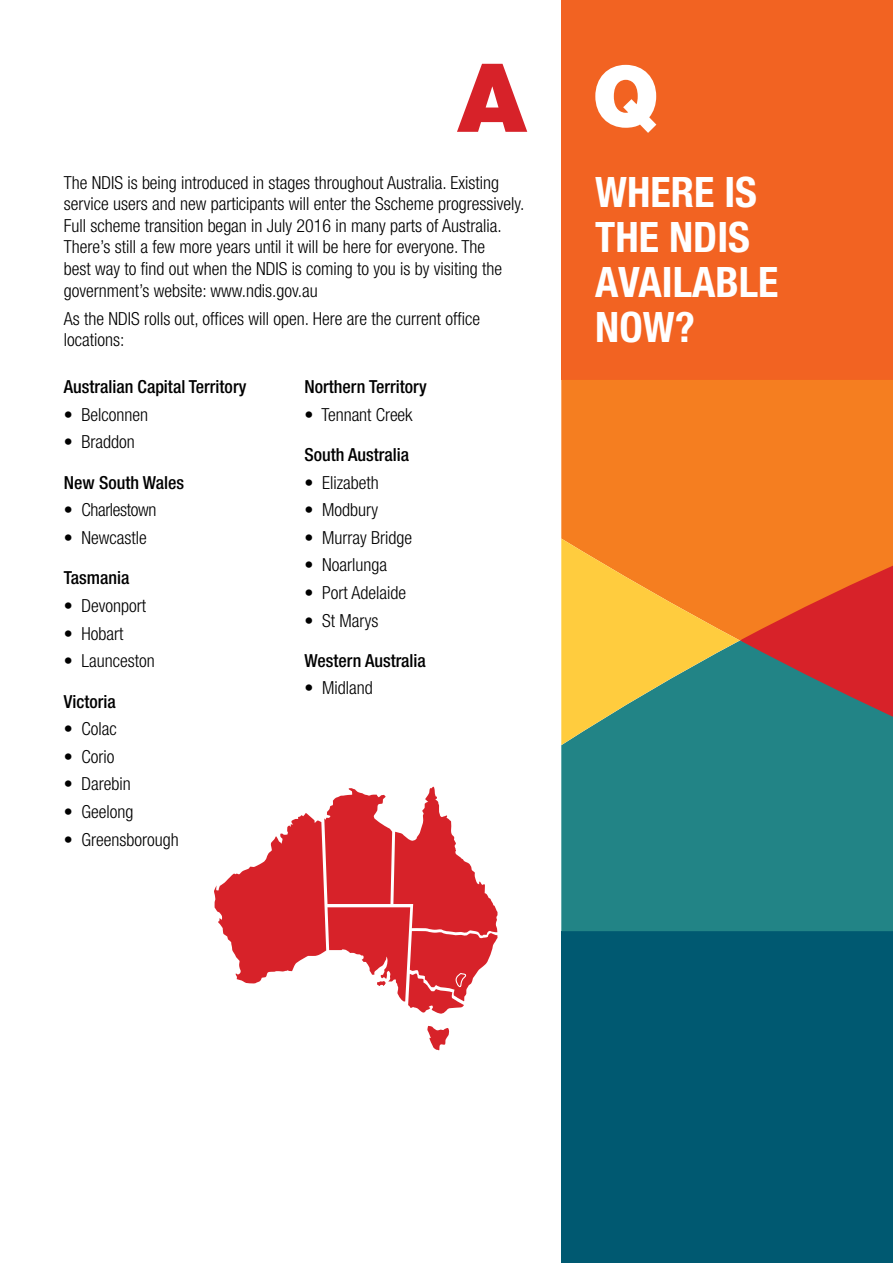
<style>
.page{position:relative;width:893px;height:1263px;background:#fff}
.page>*{position:absolute;margin:0;border:0;box-sizing:border-box;transform-origin:0 0}
.t1{font:700 condensed 42px/45px "Helvetica Neue";color:#fff}
.t2{font:300 condensed 18px/21.6px "Helvetica Neue";color:#000}
.t3{font:500 condensed 18px "Helvetica Neue";color:#000}
.t4{font:300 condensed 18px "Helvetica Neue";letter-spacing:-.02em;color:#000}
</style>
<div class="page">
<div style="left:561px;top:172px;width:332px;height:208px;background:#f26322"></div>
<div style="left:561px;top:931px;width:332px;height:151px;background:#005971"></div>
<svg style="left:561px;top:640px;width:332px;height:291px;background:#307c7e"></svg>
<svg style="left:561px;top:380px;width:332px;height:260px;background:#f27620"></svg>
<svg style="left:561px;top:538px;width:179px;height:207px;background:#c3a549"></svg>
<div style="left:561px;top:0;width:332px;height:187px;background:#f26322"></div>
<div style="left:561px;top:1065px;width:332px;height:198px;background:#005971"></div>
<svg style="left:457px;top:64px;width:70px;height:68px"></svg>
<svg style="left:595px;top:65px;width:61px;height:68px"></svg>
<svg style="left:427px;top:1026px;width:22px;height:25px"></svg>
<svg style="left:214px;top:786px;width:284px;height:228px"></svg>
<p class="t2" style="left:64px;top:171px;width:462px">The NDIS is being introduced in stages throughout Australia. Existing service users and new participants will enter the Sscheme progressively.<br>Full scheme transition began in July 2016 in many parts of Australia.<br>There’s still a few more years until it will be here for everyone. The<br>best way to find out when the NDIS is coming to you is by visiting the government’s website: www.ndis.gov.au</p>
<p class="t2" style="left:64px;top:307px;width:418px">As the NDIS rolls out, offices will open. Here are the current office locations:</p>
<p class="t3" style="left:64px;top:376px;width:184px">Australian Capital Territory</p>
<p class="t2" style="left:64px;top:403px;width:86px">• Belconnen</p>
<p class="t2" style="left:64px;top:431px;width:72px">• Braddon</p>
<p class="t3" style="left:64px;top:472px;width:122px">New South Wales</p>
<p class="t4" style="left:64px;top:500px;width:94px">• Charlestown</p>
<p class="t2" style="left:64px;top:527px;width:84px">• Newcastle</p>
<p class="t3" style="left:64px;top:567px;width:67px">Tasmania</p>
<p class="t2" style="left:64px;top:595px;width:84px">• Devonport</p>
<p class="t2" style="left:64px;top:622px;width:61px">• Hobart</p>
<p class="t2" style="left:64px;top:650px;width:92px">• Launceston</p>
<p class="t3" style="left:64px;top:690px;width:53px">Victoria</p>
<p class="t2" style="left:64px;top:718px;width:54px">• Colac</p>
<p class="t2" style="left:64px;top:745px;width:52px">• Corio</p>
<p class="t2" style="left:64px;top:773px;width:68px">• Darebin</p>
<p class="t2" style="left:64px;top:801px;width:71px">• Geelong</p>
<p class="t2" style="left:64px;top:828px;width:116px">• Greensborough</p>
<p class="t3" style="left:305px;top:376px;width:124px">Northern Territory</p>
<p class="t2" style="left:305px;top:403px;width:110px">• Tennant Creek</p>
<p class="t3" style="left:305px;top:444px;width:106px">South Australia</p>
<p class="t2" style="left:305px;top:471px;width:76px">• Elizabeth</p>
<p class="t2" style="left:305px;top:499px;width:75px">• Modbury</p>
<p class="t2" style="left:305px;top:526px;width:109px">• Murray Bridge</p>
<p class="t2" style="left:305px;top:554px;width:84px">• Noarlunga</p>
<p class="t2" style="left:305px;top:582px;width:103px">• Port Adelaide</p>
<p class="t2" style="left:305px;top:609px;width:75px">• St Marys</p>
<p class="t3" style="left:305px;top:650px;width:123px">Western Australia</p>
<p class="t2" style="left:305px;top:677px;width:70px">• Midland</p>
<h1 class="t1" style="left:595px;top:169px;width:185px">WHERE IS<br>THE NDIS<br>AVAILABLE<br>NOW?</h1>
</div>
